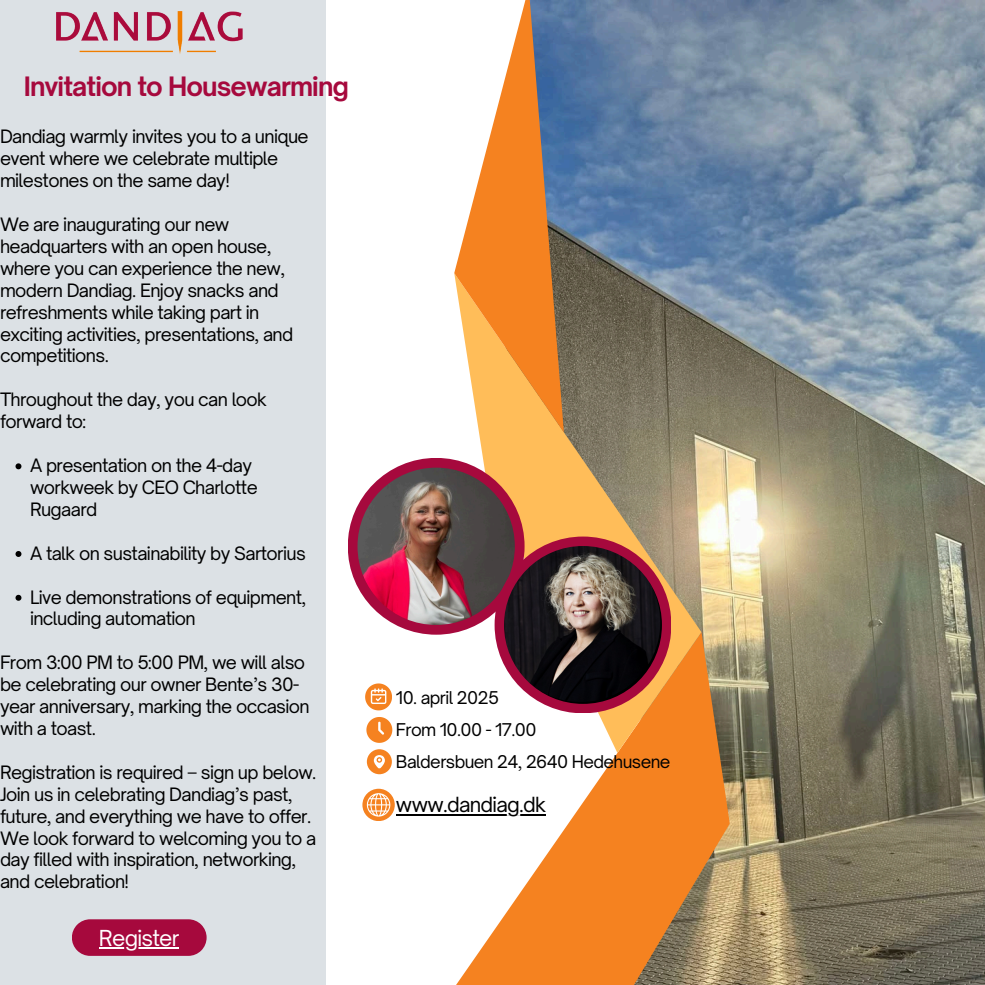
<style>
.page{position:relative;width:985px;height:985px;background:#fff}
.page>*{position:absolute;margin:0;border:0;box-sizing:border-box;transform-origin:0 0}
.t1{font:700 25.56px "Open Sauce One";letter-spacing:-.035em;color:#a6093d}
.t2{font:21.12px "Open Sauce One";letter-spacing:-.035em;color:#fff}
.t3{font:19.94px "Open Sauce One";letter-spacing:-.035em;color:#000}
.t4{font:17.62px/21.9px "Open Sauce One";letter-spacing:-.035em;color:#000}
.t5{font:16.88px "Open Sauce One";letter-spacing:-.035em;color:#000}
</style>
<div class="page">
<div style="left:0;top:0;width:984px;height:984px;background:#dce1e5"></div>
<svg style="left:72px;top:919px;width:134px;height:36px;background:#aa1949"></svg>
<img style="left:652px;top:0;width:332px;height:984px">
<svg style="left:326px;top:0;width:326px;height:984px;background:#e0e6ed"></svg>
<svg style="left:454px;top:632px;width:275px;height:352px;background:#eaa76a"></svg>
<svg style="left:454px;top:273px;width:247px;height:479px;background:#bda27a"></svg>
<svg style="left:454px;top:0;width:109px;height:432px;background:#e0a670"></svg>
<svg style="left:362px;top:788px;width:33px;height:33px"></svg>
<svg style="left:367px;top:793px;width:23px;height:23px"></svg>
<svg style="left:367px;top:749px;width:24px;height:25px"></svg>
<svg style="left:366px;top:717px;width:26px;height:25px"></svg>
<svg style="left:365px;top:683px;width:27px;height:27px"></svg>
<div style="left:348px;top:458px;width:176px;height:176px;background:#a6093d;border-radius:50%"></div>
<img style="left:357px;top:467px;width:157px;height:158px;border-radius:50%">
<div style="left:494px;top:536px;width:177px;height:177px;background:#a6093d;border-radius:50%"></div>
<img style="left:504px;top:546px;width:157px;height:157px;border-radius:50%">
<svg style="left:16px;top:463px;width:5px;height:6px"></svg>
<svg style="left:16px;top:551px;width:5px;height:6px"></svg>
<svg style="left:16px;top:594px;width:5px;height:6px"></svg>
<hr style="left:99px;top:946px;width:80px;height:2px;background:#fff">
<hr style="left:396px;top:813px;width:149px;height:2px;background:#000">
<img style="left:56px;top:12px;width:186px;height:42px">
<p class="t1" style="left:24px;top:70px;width:327px">Invitation to Housewarming</p>
<p class="t4" style="left:0;top:126px;width:310px">Dandiag warmly invites you to a unique event where we celebrate multiple milestones on the same day!</p>
<p class="t4" style="left:0;top:213px;width:295px">We are inaugurating our new headquarters with an open house, where you can experience the new, modern Dandiag. Enjoy snacks and refreshments while taking part in exciting activities, presentations, and competitions.</p>
<p class="t4" style="left:0;top:388px;width:268px">Throughout the day, you can look forward to:</p>
<p class="t4" style="left:30px;top:454px;width:229px">A presentation on the 4-day workweek by CEO Charlotte<br>Rugaard</p>
<h2 class="t4" style="left:30px;top:542px;width:277px">A talk on sustainability by Sartorius</h2>
<p class="t4" style="left:30px;top:585px;width:278px">Live demonstrations of equipment, including automation</p>
<p class="t4" style="left:0;top:651px;width:311px">From 3:00 PM to 5:00 PM, we will also be celebrating our owner Bente’s 30- year anniversary, marking the occasion with a toast.</p>
<h1 class="t4" style="left:0;top:761px;width:318px">Registration is required – sign up below.</h1>
<p class="t4" style="left:0;top:783px;width:318px">Join us in celebrating Dandiag’s past, future, and everything we have to offer.<br>We look forward to welcoming you to a day filled with inspiration, networking, and celebration!</p>
<p class="t2" style="left:99px;top:924px;width:82px">Register</p>
<p class="t5" style="left:396px;top:687px;width:105px">10. april 2025</p>
<p class="t5" style="left:396px;top:719px;width:142px">From 10.00 - 17.00</p>
<p class="t5" style="left:396px;top:751px;width:276px">Baldersbuen 24, 2640 Hedehusene</p>
<p class="t3" style="left:396px;top:792px;width:152px">www.dandiag.dk</p>
</div>
